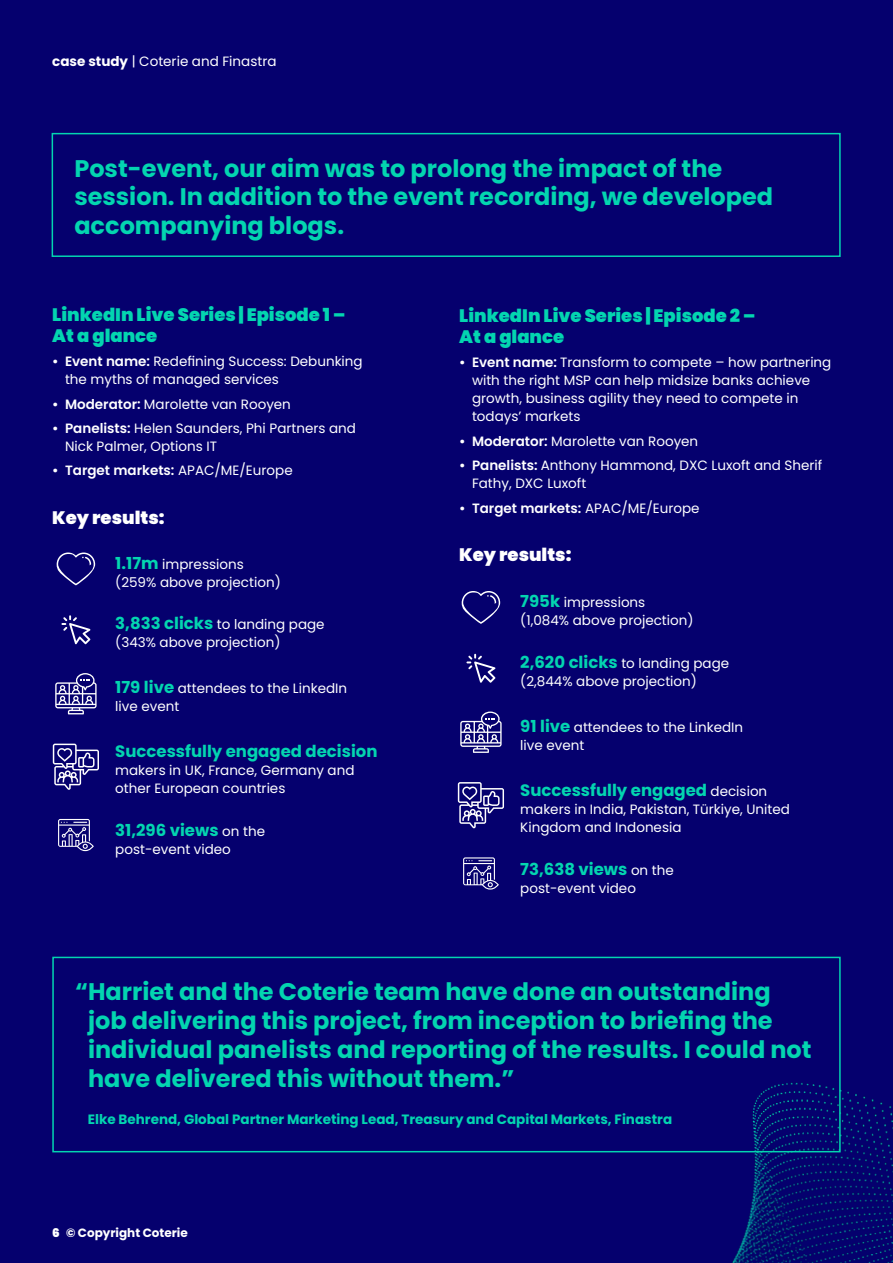
<style>
.page{position:relative;width:893px;height:1263px;background:#05006e}
.page>*{position:absolute;margin:0;border:0;box-sizing:border-box;transform-origin:0 0}
.Body_Copy{font:700 24px/28.8px "Poppins";color:#03d5b0}
.Body_Copy-2{font:900 18px/21px "Poppins";color:#03d5b0}
.Body_Copy_Headings{font:900 18px "Poppins";color:#fff}
.Body_Copy-3{font:700 16.5px "Poppins";color:#03d5b0}
.Body_Copy-4{font:13.5px/18px "Poppins";color:#fff}
.Body_Copy-5{font:700 13.5px "Poppins";color:#03d5b0}
.t1{font:600 13.5px "Poppins";color:#fff}
.t2{font:700 12px "Poppins";color:#fff}
.s1{font-weight:700}
.s2{font-weight:600}
.s3{font-weight:400}
.s4{font-weight:700;font-size:16.5px;color:#03d5b0}
.s5{font-weight:400;font-size:13.5px;color:#fff}
.s6{font-weight:900}
</style>
<div class="page">
<img style="left:484px;top:1082px;width:409px;height:181px">
<svg style="left:57px;top:552px;width:38px;height:33px"></svg>
<svg style="left:61px;top:615px;width:29px;height:29px"></svg>
<svg style="left:55px;top:673px;width:42px;height:41px"></svg>
<svg style="left:53px;top:744px;width:46px;height:46px"></svg>
<svg style="left:58px;top:819px;width:36px;height:32px"></svg>
<svg style="left:462px;top:591px;width:38px;height:33px"></svg>
<svg style="left:466px;top:654px;width:29px;height:29px"></svg>
<svg style="left:460px;top:711px;width:42px;height:42px"></svg>
<svg style="left:458px;top:782px;width:46px;height:46px"></svg>
<svg style="left:463px;top:857px;width:36px;height:32px"></svg>
<div style="left:52px;top:133px;width:789px;height:124px;border:2px solid #03d5b0"></div>
<div style="left:52px;top:957px;width:789px;height:195px;border:2px solid #03d5b0"></div>
<p class="Body_Copy-4" style="left:52px;top:53px;width:226px"><span class="s1">case study</span> | Coterie and Finastra</p>
<p class="Body_Copy" style="left:74px;top:154px;width:700px">Post-event, our aim was to prolong the impact of the session. In addition to the event recording, we developed accompanying blogs.</p>
<p class="Body_Copy-2" style="left:52px;top:304px;width:295px">LinkedIn Live Series | Episode 1 –<br>At a glance</p>
<p class="Body_Copy-4" style="left:65px;top:353px;width:299px;text-indent:-13px"><span class="s2">• Event name:</span> Redefining Success: Debunking the myths of managed services</p>
<p class="Body_Copy-4" style="left:52px;top:395px;width:240px"><span class="s2">• Moderator:</span> Marolette van Rooyen</p>
<p class="Body_Copy-4" style="left:65px;top:419px;width:292px;text-indent:-13px"><span class="s2">• Panelists:</span> Helen Saunders, Phi Partners and<br>Nick Palmer, Options IT</p>
<p class="t1" style="left:52px;top:463px;width:242px">• Target markets: <span class="s3">APAC/ME/Europe</span></p>
<p class="Body_Copy_Headings" style="left:52px;top:507px;width:114px">Key results:</p>
<p class="Body_Copy-4" style="left:115px;top:555px;width:167px"><span class="s4">1.17m</span> impressions (259% above projection)</p>
<p class="Body_Copy-4" style="left:115px;top:616px;width:211px"><span class="s4">3,833 clicks</span> to landing page (343% above projection)</p>
<p class="Body_Copy-4" style="left:115px;top:680px;width:233px"><span class="s4">179 live</span> attendees to the LinkedIn live event</p>
<p class="Body_Copy-3" style="left:115px;top:742px;width:264px">Successfully engaged decision</p>
<p class="Body_Copy-4" style="left:115px;top:762px;width:241px">makers in UK, France, Germany and other European countries</p>
<p class="Body_Copy-3" style="left:115px;top:821px;width:151px">31,296 views <span class="s5">on the</span></p>
<p class="Body_Copy-4" style="left:115px;top:841px;width:117px">post-event video</p>
<p class="Body_Copy-2" style="left:459px;top:305px;width:298px">LinkedIn Live Series | Episode 2 –<br>At a glance</p>
<p class="Body_Copy-4" style="left:472px;top:354px;width:361px;text-indent:-13px"><span class="s2">• Event name:</span> Transform to compete – how partnering with the right MSP can help midsize banks achieve growth, business agility they need to compete in todays’ markets</p>
<p class="Body_Copy-4" style="left:459px;top:432px;width:241px"><span class="s2">• Moderator:</span> Marolette van Rooyen</p>
<p class="Body_Copy-4" style="left:472px;top:456px;width:352px;text-indent:-13px"><span class="s2">• Panelists:</span> Anthony Hammond, DXC Luxoft and Sherif<br>Fathy, DXC Luxoft</p>
<p class="t1" style="left:459px;top:500px;width:242px">• Target markets: <span class="s3">APAC/ME/Europe</span></p>
<p class="Body_Copy_Headings" style="left:459px;top:544px;width:114px">Key results:</p>
<p class="Body_Copy-4" style="left:520px;top:593px;width:175px"><span class="s4">795k</span> impressions (1,084% above projection)</p>
<p class="Body_Copy-4" style="left:520px;top:654px;width:210px"><span class="s4">2,620 clicks</span> to landing page (2,844% above projection)</p>
<p class="Body_Copy-4" style="left:520px;top:718px;width:224px"><span class="s4">91 live</span> attendees to the LinkedIn live event</p>
<p class="Body_Copy-3" style="left:520px;top:780px;width:248px">Successfully engaged <span class="s5">decision</span></p>
<p class="Body_Copy-4" style="left:520px;top:800px;width:271px">makers in India, Pakistan, Türkiye, United<br>Kingdom and Indonesia</p>
<p class="Body_Copy-3" style="left:520px;top:859px;width:155px">73,638 views <span class="s5">on the</span></p>
<p class="Body_Copy-4" style="left:520px;top:879px;width:117px">post-event video</p>
<p class="Body_Copy" style="left:88px;top:978px;width:725px;text-indent:-13px">“Harriet and the Coterie team have done an outstanding job delivering this project, from inception to briefing the individual panelists and reporting of the results. I could not have delivered this without them.”</p>
<p class="Body_Copy-5" style="left:88px;top:1112px;width:586px">Elke Behrend, Global Partner Marketing Lead, Treasury and Capital Markets, Finastra</p>
<p class="t2" style="left:52px;top:1226px;width:137px"><span class="s6">6</span> © Copyright Coterie</p>
</div>
